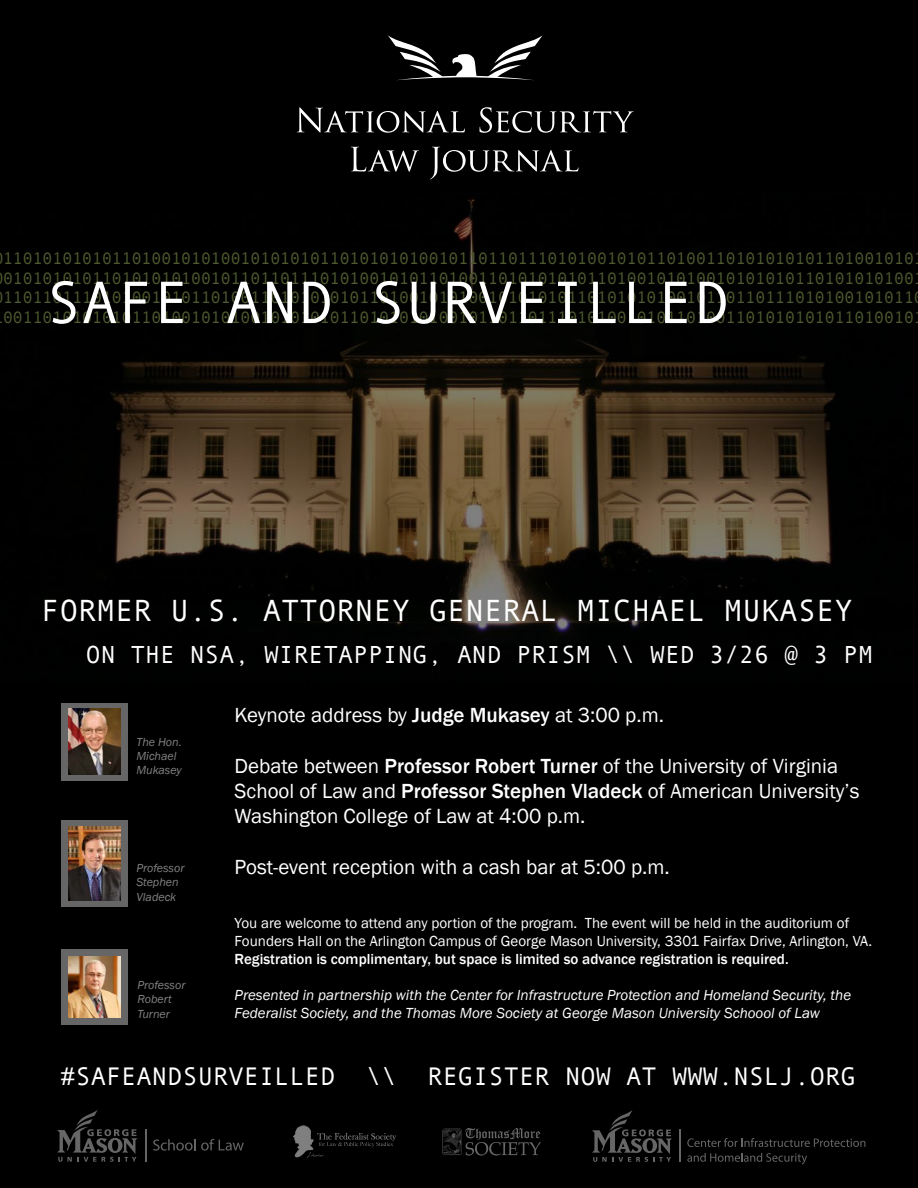
<style>
.page{position:relative;width:918px;height:1188px;background:#000}
.page>*{position:absolute;margin:0;border:0;box-sizing:border-box;transform-origin:0 0}
.t1{font:60px "Andale Mono";color:#fff}
.t2{font:30.75px "Andale Mono";color:#fff}
.t3{font:25.5px "Andale Mono";color:#fff}
.t4{font:24.75px "Andale Mono";color:#fff}
.t5{font:21px/25.2px "Franklin Gothic";color:#fff}
.t6{font:16.5px/19.8px "Andale Mono";color:#4e5a2f;text-align:justify}
.t7{font:15px/18px "Franklin Gothic";color:#fff}
.t8{font:italic 15px/18px "Franklin Gothic";color:#fff}
.t9{font:500 15px "Franklin Gothic";color:#fff}
.t10{font:italic 12px/14.4px "Franklin Gothic";color:#838383}
.s1{font-weight:500}
</style>
<div class="page">
<svg style="left:110px;top:198px;width:726px;height:438px"></svg>
<svg style="left:297px;top:107px;width:168px;height:26px"></svg>
<svg style="left:480px;top:107px;width:154px;height:26px"></svg>
<svg style="left:351px;top:147px;width:68px;height:25px"></svg>
<svg style="left:430px;top:147px;width:148px;height:32px"></svg>
<svg style="left:388px;top:35px;width:155px;height:45px"></svg>
<div style="left:62px;top:703px;width:66px;height:77px;background:#666"></div>
<div style="left:62px;top:821px;width:66px;height:86px;background:#666"></div>
<div style="left:62px;top:949px;width:66px;height:76px;background:#666"></div>
<img style="left:68px;top:708px;width:53px;height:67px">
<img style="left:68px;top:827px;width:53px;height:74px">
<img style="left:68px;top:956px;width:53px;height:62px">
<svg style="left:592px;top:1110px;width:80px;height:52px"></svg>
<hr style="left:680px;top:1129px;width:1px;height:33px;background:#666">
<svg style="left:687px;top:1138px;width:178px;height:9px"></svg>
<svg style="left:687px;top:1153px;width:120px;height:11px"></svg>
<svg style="left:153px;top:1139px;width:91px;height:12px"></svg>
<svg style="left:57px;top:1110px;width:80px;height:52px"></svg>
<hr style="left:145px;top:1129px;width:1px;height:33px;background:#666">
<img style="left:293px;top:1125px;width:103px;height:33px">
<img style="left:442px;top:1128px;width:99px;height:28px">
<p class="t6" style="left:3px;top:247px;width:912px">11010101010110100101010010101010110101010100101101101110101001010110100110101010101101001010<br>01010101011010101010010110110111010100101011010011010101010110100101010010101010110101010100<br>11011011101010010101101001101010101011010010101001010101011010101010010110110111010100101011<br>00110101010101101001010100101010101101010101001011011011101010010101101001101010101011010010</p>
<h1 class="t1" style="left:46px;top:263px;width:686px">SAFE AND SURVEILLED</h1>
<h2 class="t2" style="left:41px;top:590px;width:813px">FORMER U.S. ATTORNEY GENERAL MICHAEL MUKASEY</h2>
<h3 class="t4" style="left:86px;top:638px;width:789px">ON THE NSA, WIRETAPPING, AND PRISM \\ WED 3/26 @ 3 PM</h3>
<p class="t10" style="left:136px;top:735px;width:47px">The Hon.<br>Michael<br>Mukasey</p>
<p class="t10" style="left:136px;top:861px;width:50px">Professor<br>Stephen<br>Vladeck</p>
<p class="t10" style="left:137px;top:978px;width:50px">Professor<br>Robert<br>Turner</p>
<p class="t5" style="left:235px;top:703px;width:431px">Keynote address by <span class="s1">Judge Mukasey</span> at 3:00 p.m.</p>
<p class="t5" style="left:235px;top:754px;width:626px">Debate between <span class="s1">Professor Robert Turner</span> of the University of Virginia<br>School of Law and <span class="s1">Professor Stephen Vladeck</span> of American University’s<br>Washington College of Law at 4:00 p.m.</p>
<p class="t5" style="left:235px;top:854px;width:437px">Post-event reception with a cash bar at 5:00 p.m.</p>
<p class="t7" style="left:235px;top:914px;width:639px">You are welcome to attend any portion of the program. The event will be held in the auditorium of<br>Founders Hall on the Arlington Campus of George Mason University, 3301 Fairfax Drive, Arlington, VA.</p>
<p class="t9" style="left:235px;top:949px;width:555px">Registration is complimentary, but space is limited so advance registration is required.</p>
<p class="t8" style="left:235px;top:986px;width:618px">Presented in partnership with the Center for Infrastructure Protection and Homeland Security, the<br>Federalist Society, and the Thomas More Society at George Mason University Schoool of Law</p>
<h3 class="t3" style="left:60px;top:1060px;width:797px">#SAFEANDSURVEILLED \\ REGISTER NOW AT WWW.NSLJ.ORG</h3>
</div>
